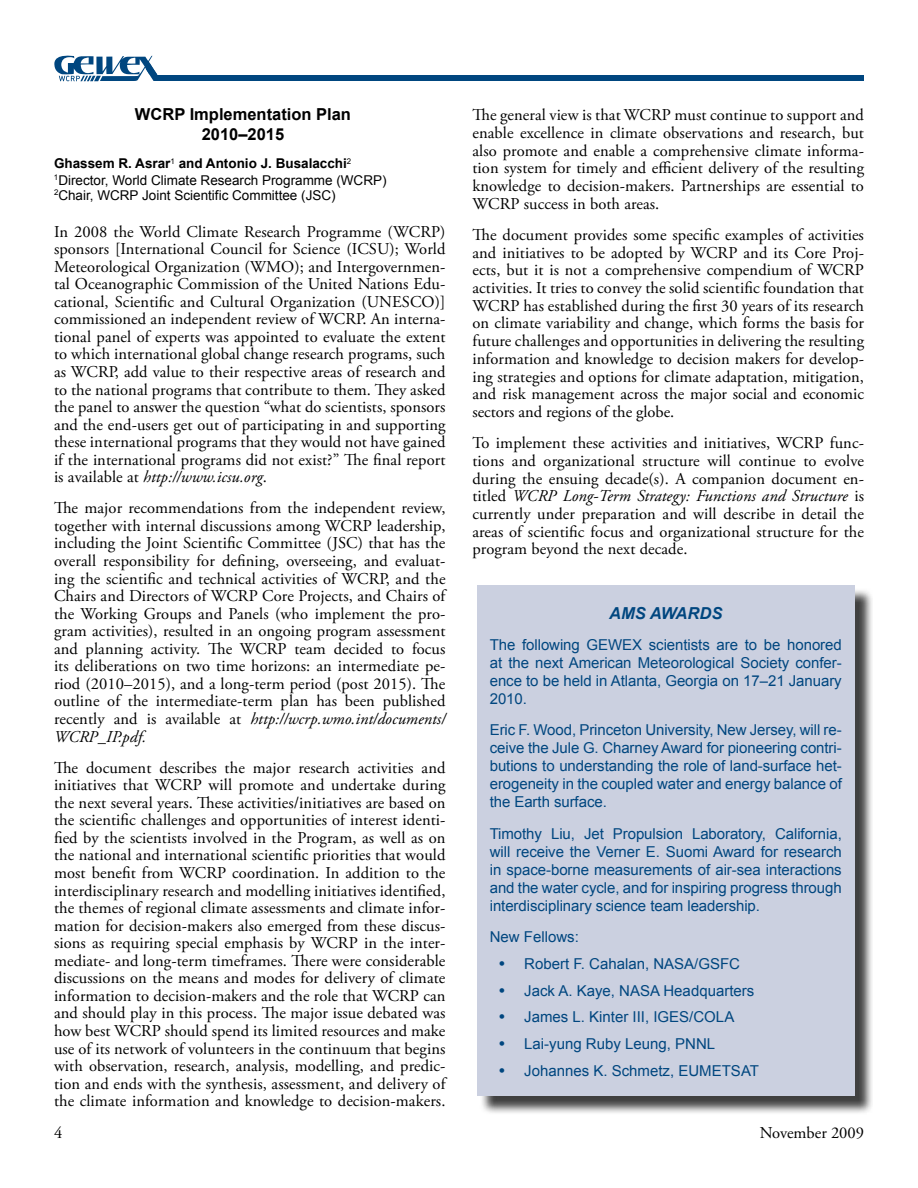
<style>
.page{position:relative;width:918px;height:1188px;background:#fff}
.page>*{position:absolute;margin:0;border:0;box-sizing:border-box;transform-origin:0 0}
.t1{font:16.5px/17.5px "Adobe Garamond Pro";letter-spacing:.005em;color:#000;text-align:justify}
.t2{font:700 16.5px/19.5px "Arial";color:#000;text-align:center}
.t3{font:italic 700 16.5px "Arial";color:#00467f}
.t4{font:15px/18px "Arial";letter-spacing:-.005em;color:#00467f;text-align:justify}
.t5{font:13.5px/16.5px "Arial";color:#000}
.s1{font-weight:700}
.s2{font-style:italic}
.s3{font-family:"Adobe Garamond Pro";font-size:16.5px}
</style>
<div class="page">
<div style="left:155px;top:75px;width:709px;height:6px;background:#00467f"></div>
<svg style="left:54px;top:55px;width:104px;height:27px"></svg>
<div style="left:480px;top:588px;width:393px;height:527px;background:#000;opacity:.75"></div>
<div style="left:478px;top:586px;width:377px;height:510px;background:#cbd0e0"></div>
<p class="t2" style="left:135px;top:105px;width:218px">WCRP Implementation Plan<br>2010–2015</p>
<p class="t5" style="left:54px;top:155px;width:334px"><span class="s1">Ghassem R. Asrar</span><sup>1</sup> <span class="s1">and Antonio J. Busalacchi</span><sup>2<br>1</sup>Director, World Climate Research Programme (WCRP)</p>
<p class="t5" style="left:54px;top:187px;width:283px"><sup>2</sup>Chair, WCRP Joint Scientific Committee (JSC)</p>
<p class="t1" style="left:54px;top:223px;width:393px">In 2008 the World Climate Research Programme (WCRP) sponsors [International Council for Science (ICSU); World Meteorological Organization (WMO); and Intergovernmen&shy;tal Oceanographic Commission of the United Nations Edu&shy;cational, Scientific and Cultural Organization (UNESCO)] commissioned an independent review of WCRP. An interna&shy;tional panel of experts was appointed to evaluate the extent to which international global change research programs, such as WCRP, add value to their respective areas of research and to the national programs that contribute to them. They asked the panel to answer the question “what do scientists, sponsors and the end-users get out of participating in and supporting these international programs that they would not have gained if the international programs did not exist?” The final report is available at <span class="s2">http://www.icsu.org</span>.</p>
<p class="t1" style="left:54px;top:500px;width:393px">The major recommendations from the independent review, together with internal discussions among WCRP leadership, including the Joint Scientific Committee (JSC) that has the overall responsibility for defining, overseeing, and evaluat&shy;ing the scientific and technical activities of WCRP, and the Chairs and Directors of WCRP Core Projects, and Chairs of the Working Groups and Panels (who implement the pro&shy;gram activities), resulted in an ongoing program assessment and planning activity. The WCRP team decided to focus its deliberations on two time horizons: an intermediate pe&shy;riod (2010–2015), and a long-term period (post 2015). The outline of the intermediate-term plan has been published recently and is available at <span class="s2">http://wcrp.wmo.int/documents/ WCRP_IP.pdf.</span></p>
<p class="t1" style="left:54px;top:759px;width:393px">The document describes the major research activities and initiatives that WCRP will promote and undertake during the next several years. These activities/initiatives are based on the scientific challenges and opportunities of interest identi&shy;fied by the scientists involved in the Program, as well as on the national and international scientific priorities that would most benefit from WCRP coordination. In addition to the interdisciplinary research and modelling initiatives identified, the themes of regional climate assessments and climate infor&shy;mation for decision-makers also emerged from these discus&shy;sions as requiring special emphasis by WCRP in the inter&shy;mediate- and long-term timeframes. There were considerable discussions on the means and modes for delivery of climate information to decision-makers and the role that WCRP can and should play in this process. The major issue debated was how best WCRP should spend its limited resources and make use of its network of volunteers in the continuum that begins with observation, research, analysis, modelling, and predic&shy;tion and ends with the synthesis, assessment, and delivery of the climate information and knowledge to decision-makers.</p>
<p class="t1" style="left:473px;top:107px;width:393px">The general view is that WCRP must continue to support and enable excellence in climate observations and research, but also promote and enable a comprehensive climate informa&shy;tion system for timely and efficient delivery of the resulting knowledge to decision-makers. Partnerships are essential to WCRP success in both areas.</p>
<p class="t1" style="left:473px;top:226px;width:393px">The document provides some specific examples of activities and initiatives to be adopted by WCRP and its Core Proj&shy;ects, but it is not a comprehensive compendium of WCRP activities. It tries to convey the solid scientific foundation that WCRP has established during the first 30 years of its research on climate variability and change, which forms the basis for future challenges and opportunities in delivering the resulting information and knowledge to decision makers for develop&shy;ing strategies and options for climate adaptation, mitigation, and risk management across the major social and economic sectors and regions of the globe.</p>
<p class="t1" style="left:473px;top:435px;width:393px">To implement these activities and initiatives, WCRP func&shy;tions and organizational structure will continue to evolve during the ensuing decade(s). A companion document en&shy;titled <span class="s2">WCRP Long-Term Strategy: Functions and Structure</span> is currently under preparation and will describe in detail the areas of scientific focus and organizational structure for the program beyond the next decade.</p>
<p class="t3" style="left:609px;top:602px;width:65px">AMS AWAR</p>
<p class="t3" style="left:699px;top:602px;width:23px">DS</p>
<p class="t4" style="left:490px;top:636px;width:354px">The following GEWEX scientists are to be honored at the next American Meteorological Society confer&shy;ence to be held in Atlanta, Georgia on 17–21 January 2010.</p>
<p class="t4" style="left:490px;top:721px;width:354px">Eric F. Wood, Princeton University, New Jersey, will re&shy;ceive the Jule G. Charney Award for pioneering contri&shy;butions to understanding the role of land-surface het&shy;erogeneity in the coupled water and energy balance of the Earth surface.</p>
<p class="t4" style="left:490px;top:825px;width:354px">Timothy Liu, Jet Propulsion Laboratory, California, will receive the Verner E. Suomi Award for research in space-borne measurements of air-sea interactions and the water cycle, and for inspiring progress through interdisciplinary science team leadership.</p>
<p class="t4" style="left:490px;top:928px;width:91px">New Fellows:</p>
<p class="t4" style="left:499px;top:955px;width:243px"><span class="s3">•</span> Robert F. Cahalan, NASA/GSFC</p>
<p class="t4" style="left:499px;top:981px;width:257px"><span class="s3">•</span> Jack A. Kaye, NASA Headquarters</p>
<p class="t4" style="left:499px;top:1008px;width:237px"><span class="s3">•</span> James L. Kinter III, IGES/COLA</p>
<p class="t4" style="left:499px;top:1035px;width:218px"><span class="s3">•</span> Lai-yung Ruby Leung, PNNL</p>
<p class="t4" style="left:499px;top:1061px;width:262px"><span class="s3">•</span> Johannes K. Schmetz, EUMETSAT</p>
<p class="t1" style="left:54px;top:1125px;width:10px">4</p>
<p class="t1" style="left:760px;top:1125px;width:106px">November 2009</p>
</div>
